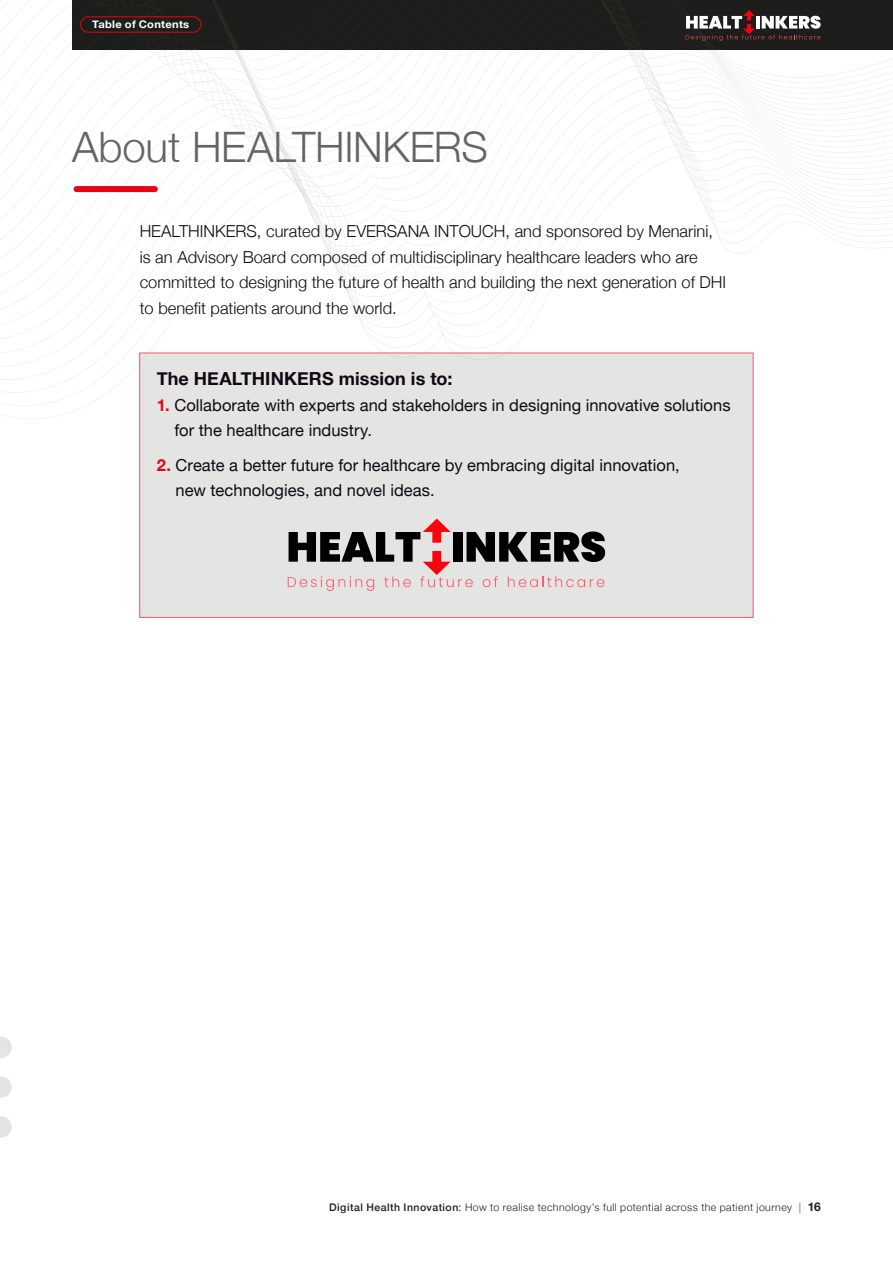
<style>
.page{position:relative;width:893px;height:1263px;background:#fff}
.page>*{position:absolute;margin:0;border:0;box-sizing:border-box;transform-origin:0 0}
.t1{font:300 42px "Helvetica Neue";letter-spacing:-.005em;color:#646463}
.t2{font:700 18px "Helvetica Neue";letter-spacing:.005em;color:#100915}
.t3{font:300 16.5px/25.5px "Helvetica Neue";color:#100915}
.t4{font:16.5px/25.5px "Helvetica Neue";color:#100915}
.t5{font:300 10.5px "Helvetica Neue";letter-spacing:.045em;color:#1d1d1b}
.t6{font:700 10.5px "Helvetica Neue";letter-spacing:.025em;color:#fff;scale:1.06 1}
.s1{font-weight:700;color:#e30614}
.s2{font-weight:500}
.s3{font-weight:400}
.s4{color:#e30614}
.s5{font-weight:700;font-size:12px}
</style>
<div class="page">
<svg style="left:0;top:1037px;width:12px;height:21px"></svg>
<svg style="left:0;top:1076px;width:12px;height:22px"></svg>
<svg style="left:0;top:1116px;width:12px;height:21px"></svg>
<svg style="left:0;top:154px;width:893px;height:265px"></svg>
<div style="left:72px;top:0;width:821px;height:50px;background:#1d1d1b"></div>
<div style="left:80px;top:16px;width:121px;height:17px;border:1px solid #e30614;border-radius:8px"></div>
<div style="left:76px;top:186px;width:79px;height:6px;background:#e30614"></div>
<div style="left:140px;top:353px;width:613px;height:264px;background:#e4e4e3"></div>
<div style="left:139px;top:353px;width:614px;height:265px;border:1px solid #eb5b6d"></div>
<svg style="left:288px;top:519px;width:317px;height:72px"></svg>
<p class="t6" style="left:92px;top:16px;width:93px">Table of Contents</p>
<h1 class="t1" style="left:72px;top:113px;width:417px">About HEALTHINKERS</h1>
<p class="t3" style="left:140px;top:217px;width:588px">HEALTHINKERS, curated by EVERSANA INTOUCH, and sponsored by Menarini, is an Advisory Board composed of multidisciplinary healthcare leaders who are committed to designing the future of health and building the next generation of DHI to benefit patients around the world.</p>
<p class="t2" style="left:157px;top:365px;width:297px">The HEALTHINKERS mission is to:</p>
<p class="t4" style="left:174px;top:393px;width:558px;text-indent:-18px"><span class="s1">1.</span> Collaborate with experts and stakeholders in designing innovative solutions for the healthcare industry.</p>
<p class="t4" style="left:176px;top:453px;width:506px;text-indent:-19px"><span class="s1">2.</span> Create a better future for healthcare by embracing digital innovation, new technologies, and novel ideas.</p>
<p class="t5" style="left:329px;top:1198px;width:493px"><span class="s2">Digital Health Innovation</span><span class="s3">:</span> How to realise technology’s full potential across the patient journey <span class="s4">|</span> <span class="s5">16</span></p>
</div>
